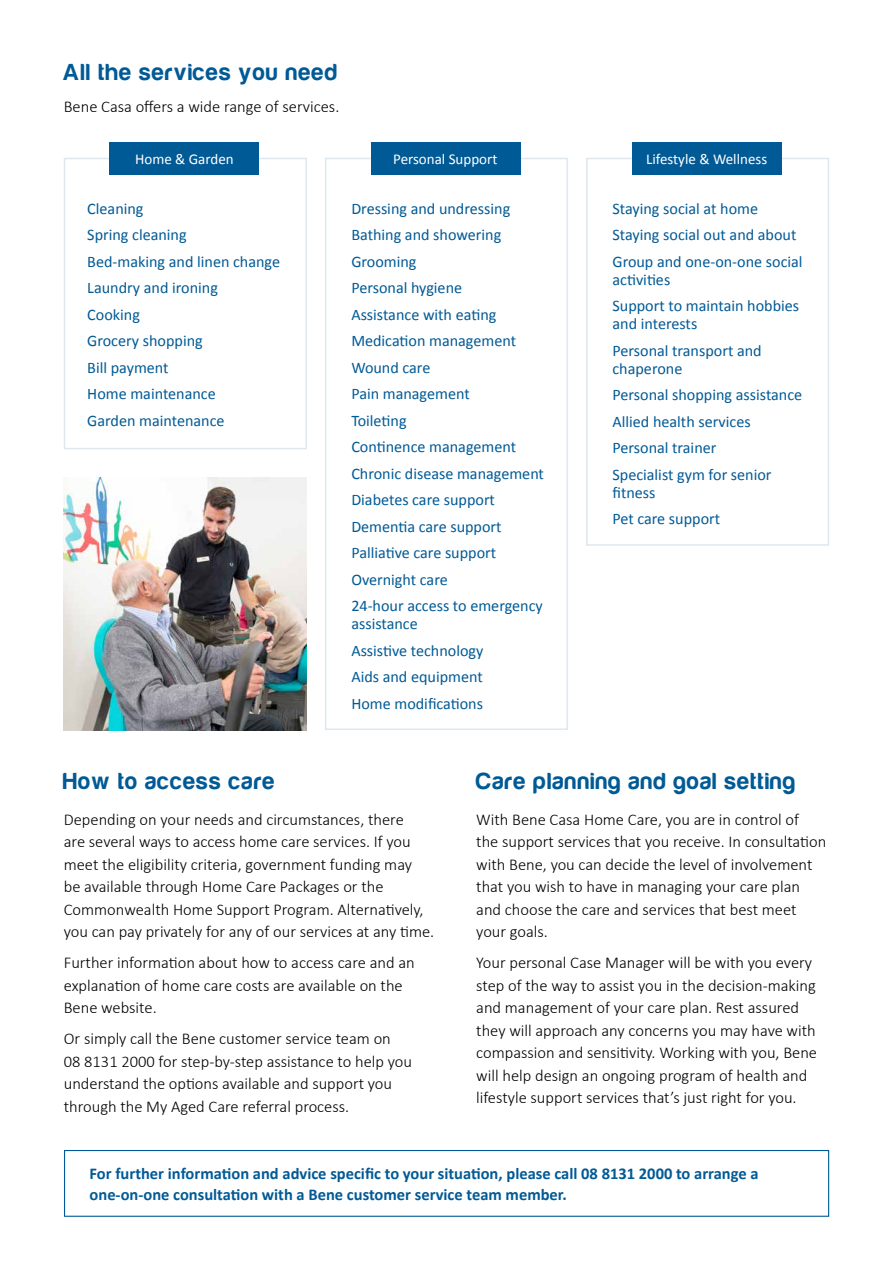
<style>
.page{position:relative;width:893px;height:1263px;background:#fff}
.page>*{position:absolute;margin:0;border:0;box-sizing:border-box;transform-origin:0 0}
.t1{font:24px "Harabara";letter-spacing:.06em;color:#005a96}
.t2{font:300 16.5px/22.5px "Calibri";color:#000}
.t3{font:700 16.5px/21px "Calibri";color:#005a96}
.t4{font:16.2px/26.5px "Calibri";color:#005a96}
.t5{font:15px "Calibri";color:#fff}
</style>
<div class="page">
<div style="left:64px;top:1150px;width:765px;height:67px;border:1px solid #005a96"></div>
<div style="left:64px;top:158px;width:243px;height:291px;border:2px solid #dde8f0"></div>
<div style="left:109px;top:142px;width:150px;height:33px;background:#005a96"></div>
<div style="left:325px;top:158px;width:243px;height:572px;border:2px solid #dde8f0"></div>
<div style="left:371px;top:142px;width:149px;height:33px;background:#005a96"></div>
<div style="left:586px;top:158px;width:243px;height:388px;border:2px solid #dde8f0"></div>
<div style="left:632px;top:142px;width:150px;height:33px;background:#005a96"></div>
<img style="left:64px;top:478px;width:243px;height:252px">
<h1 class="t1" style="left:63px;top:59px;width:275px">All the services you need</h1>
<p class="t2" style="left:64px;top:94px;width:277px">Bene Casa offers a wide range of services.</p>
<p class="t5" style="left:135px;top:150px;width:100px">Home &amp; Garden</p>
<p class="t4" style="left:87px;top:195px;width:194px">Cleaning<br>Spring cleaning<br>Bed-making and linen change<br>Laundry and ironing<br>Cooking<br>Grocery shopping<br>Bill payment<br>Home maintenance<br>Garden maintenance</p>
<p class="t5" style="left:393px;top:150px;width:106px">Personal Support</p>
<p class="t4" style="left:351px;top:195px;width:194px">Dressing and undressing<br>Bathing and showering<br>Grooming<br>Personal hygiene<br>Assistance with eating<br>Medication management<br>Wound care<br>Pain management<br>Toileting<br>Continence management<br>Chronic disease management<br>Diabetes care support<br>Dementia care support<br>Palliative care support<br>Overnight care<br>24-hour access to emergency</p>
<p class="t4" style="left:351px;top:611px;width:134px">assistance<br>Assistive technology<br>Aids and equipment<br>Home modifications</p>
<p class="t5" style="left:646px;top:150px;width:123px">Lifestyle &amp; Wellness</p>
<p class="t4" style="left:612px;top:195px;width:192px">Staying social at home<br>Staying social out and about<br>Group and one-on-one social</p>
<p class="t4" style="left:612px;top:266px;width:188px">activities<br>Support to maintain hobbies</p>
<p class="t4" style="left:612px;top:311px;width:151px">and interests<br>Personal transport and</p>
<p class="t4" style="left:612px;top:355px;width:191px">chaperone<br>Personal shopping assistance<br>Allied health services<br>Personal trainer<br>Specialist gym for senior</p>
<p class="t4" style="left:612px;top:479px;width:109px">fitness<br>Pet care support</p>
<h1 class="t1" style="left:63px;top:768px;width:213px">How to access care</h1>
<p class="t2" style="left:64px;top:807px;width:372px">Depending on your needs and circumstances, there<br>are several ways to access home care services. If you meet the eligibility criteria, government funding may<br>be available through Home Care Packages or the Commonwealth Home Support Program. Alternatively, you can pay privately for any of our services at any time.</p>
<p class="t2" style="left:64px;top:950px;width:352px">Further information about how to access care and an explanation of home care costs are available on the<br>Bene website.</p>
<p class="t2" style="left:64px;top:1026px;width:350px">Or simply call the Bene customer service team on<br>08 8131 2000 for step-by-step assistance to help you understand the options available and support you through the My Aged Care referral process.</p>
<h1 class="t1" style="left:476px;top:768px;width:320px">Care planning and goal setting</h1>
<p class="t2" style="left:476px;top:807px;width:352px">With Bene Casa Home Care, you are in control of<br>the support services that you receive. In consultation with Bene, you can decide the level of involvement that you wish to have in managing your care plan and choose the care and services that best meet your goals.</p>
<p class="t2" style="left:476px;top:950px;width:342px">Your personal Case Manager will be with you every step of the way to assist you in the decision-making and management of your care plan. Rest assured they will approach any concerns you may have with compassion and sensitivity. Working with you, Bene will help design an ongoing program of health and lifestyle support services that’s just right for you.</p>
<p class="t3" style="left:90px;top:1163px;width:670px">For further information and advice specific to your situation, please call 08 8131 2000 to arrange a one-on-one consultation with a Bene customer service team member.</p>
</div>
